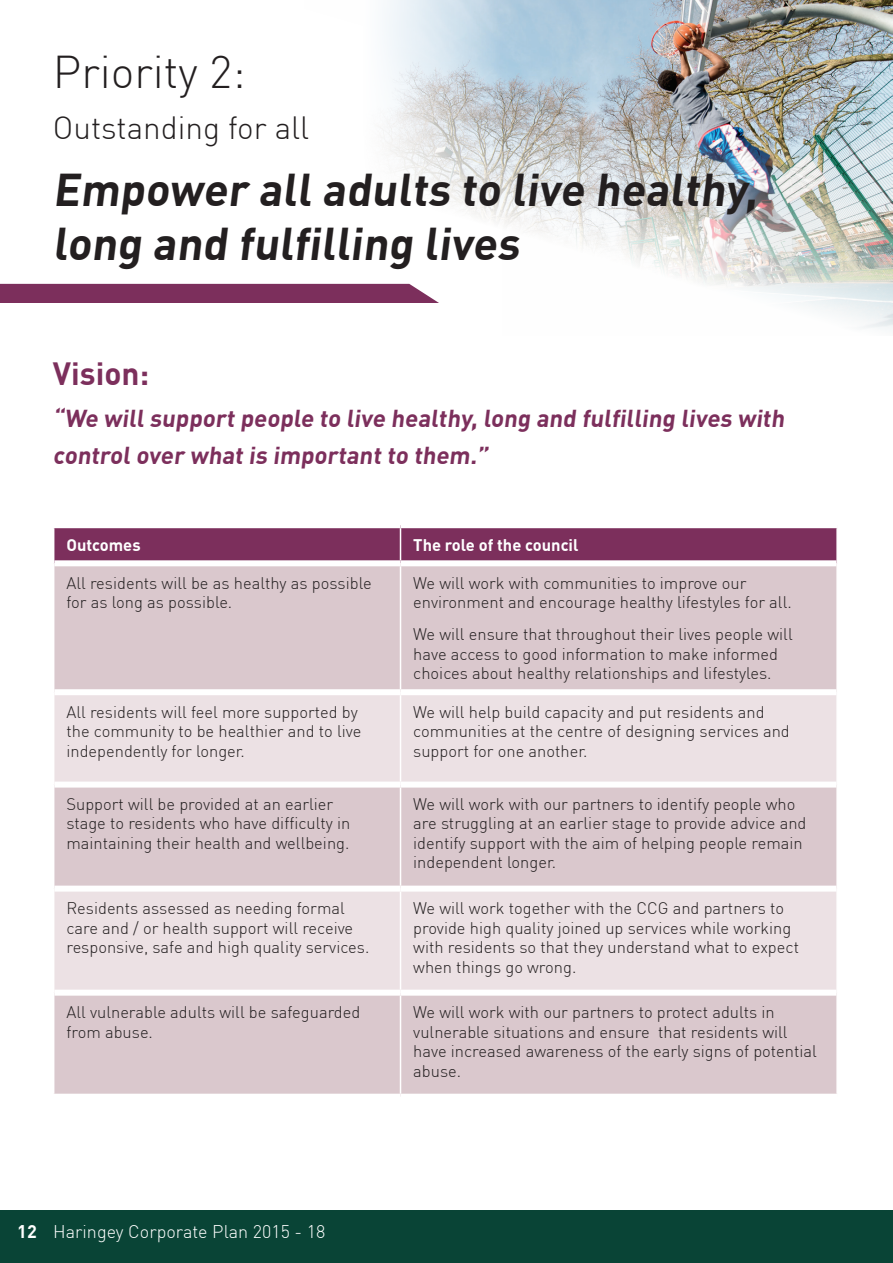
<style>
.page{position:relative;width:893px;height:1263px;background:#fff}
.page>*{position:absolute;margin:0;border:0;box-sizing:border-box;transform-origin:0 0}
.t1{font:700 45px/54px "DIN Pro";color:#231f20}
.t2{font:300 45px "DIN Pro";color:#231f20}
.t3{font:300 31.5px "DIN Pro";color:#231f20}
.t4{font:700 31.5px "DIN Pro";color:#7c2f5c}
.t5{font:700 24px/37.8px "DIN Pro";color:#7c2f5c}
.t6{font:300 18px "DIN Pro";color:#fff}
.t7{font:300 16.5px/19.5px "DIN Pro";color:#231f20}
.t8{font:700 16.5px "DIN Pro";color:#fff}
.s1{font-weight:700}
</style>
<div class="page">
<div style="left:0;top:1210px;width:893px;height:53px;background:#094436"></div>
<img style="left:305px;top:0;width:588px;height:330px">
<div style="left:54px;top:528px;width:782px;height:32px;background:#7c2f5c"></div>
<div style="left:54px;top:566px;width:782px;height:528px;background:#dac8cd"></div>
<svg style="left:54px;top:695px;width:782px;height:295px;background:#e6d8dc"></svg>
<hr style="left:400px;top:528px;width:1px;height:32px;background:#fff">
<hr style="left:400px;top:566px;width:1px;height:123px;background:#fff">
<hr style="left:400px;top:695px;width:1px;height:86px;background:#fff">
<hr style="left:400px;top:787px;width:1px;height:99px;background:#fff">
<hr style="left:400px;top:892px;width:1px;height:98px;background:#fff">
<hr style="left:400px;top:996px;width:1px;height:98px;background:#fff">
<div style="left:54px;top:689px;width:346px;height:6px;background:#fff"></div>
<div style="left:400px;top:689px;width:436px;height:6px;background:#fff"></div>
<div style="left:54px;top:781px;width:346px;height:6px;background:#fff"></div>
<div style="left:400px;top:781px;width:436px;height:6px;background:#fff"></div>
<div style="left:54px;top:886px;width:346px;height:6px;background:#fff"></div>
<div style="left:400px;top:886px;width:436px;height:6px;background:#fff"></div>
<div style="left:54px;top:990px;width:346px;height:6px;background:#fff"></div>
<div style="left:400px;top:990px;width:436px;height:6px;background:#fff"></div>
<div style="left:0;top:284px;width:439px;height:19px;background:#7c2f5c"></div>
<h1 class="t2" style="left:53px;top:44px;width:194px">Priority 2:</h1>
<h2 class="t3" style="left:53px;top:108px;width:258px">Outstanding for all</h2>
<h1 class="t1" style="left:53px;top:161px;width:713px">Empower all adults to live healthy, long and fulfilling lives</h1>
<h2 class="t4" style="left:53px;top:353px;width:98px">Vision:</h2>
<h3 class="t5" style="left:53px;top:398px;width:737px">“We will support people to live healthy, long and fulfilling lives with control over what is important to them.”</h3>
<p class="t8" style="left:66px;top:534px;width:76px">Outcomes</p>
<p class="t8" style="left:413px;top:534px;width:167px">The role of the council</p>
<p class="t7" style="left:66px;top:573px;width:307px">All residents will be as healthy as possible for as long as possible.</p>
<p class="t7" style="left:413px;top:573px;width:380px">We will work with communities to improve our environment and encourage healthy lifestyles for all.</p>
<p class="t7" style="left:413px;top:624px;width:381px">We will ensure that throughout their lives people will have access to good information to make informed choices about healthy relationships and lifestyles.</p>
<p class="t7" style="left:66px;top:702px;width:296px">All residents will feel more supported by the community to be healthier and to live independently for longer.</p>
<p class="t7" style="left:413px;top:702px;width:378px">We will help build capacity and put residents and communities at the centre of designing services and support for one another.</p>
<p class="t7" style="left:66px;top:794px;width:285px">Support will be provided at an earlier stage to residents who have difficulty in maintaining their health and wellbeing.</p>
<p class="t7" style="left:413px;top:794px;width:395px">We will work with our partners to identify people who are struggling at an earlier stage to provide advice and identify support with the aim of helping people remain independent longer.</p>
<p class="t7" style="left:66px;top:898px;width:304px">Residents assessed as needing formal care and / or health support will receive responsive, safe and high quality services.</p>
<p class="t7" style="left:413px;top:898px;width:387px">We will work together with the CCG and partners to provide high quality joined up services while working with residents so that they understand what to expect when things go wrong.</p>
<p class="t7" style="left:66px;top:1002px;width:295px">All vulnerable adults will be safeguarded from abuse.</p>
<p class="t7" style="left:413px;top:1002px;width:405px">We will work with our partners to protect adults in vulnerable situations and ensure that residents will have increased awareness of the early signs of potential abuse.</p>
<p class="t6" style="left:17px;top:1220px;width:310px"><span class="s1">12</span> Haringey Corporate Plan 2015 - 18</p>
</div>
